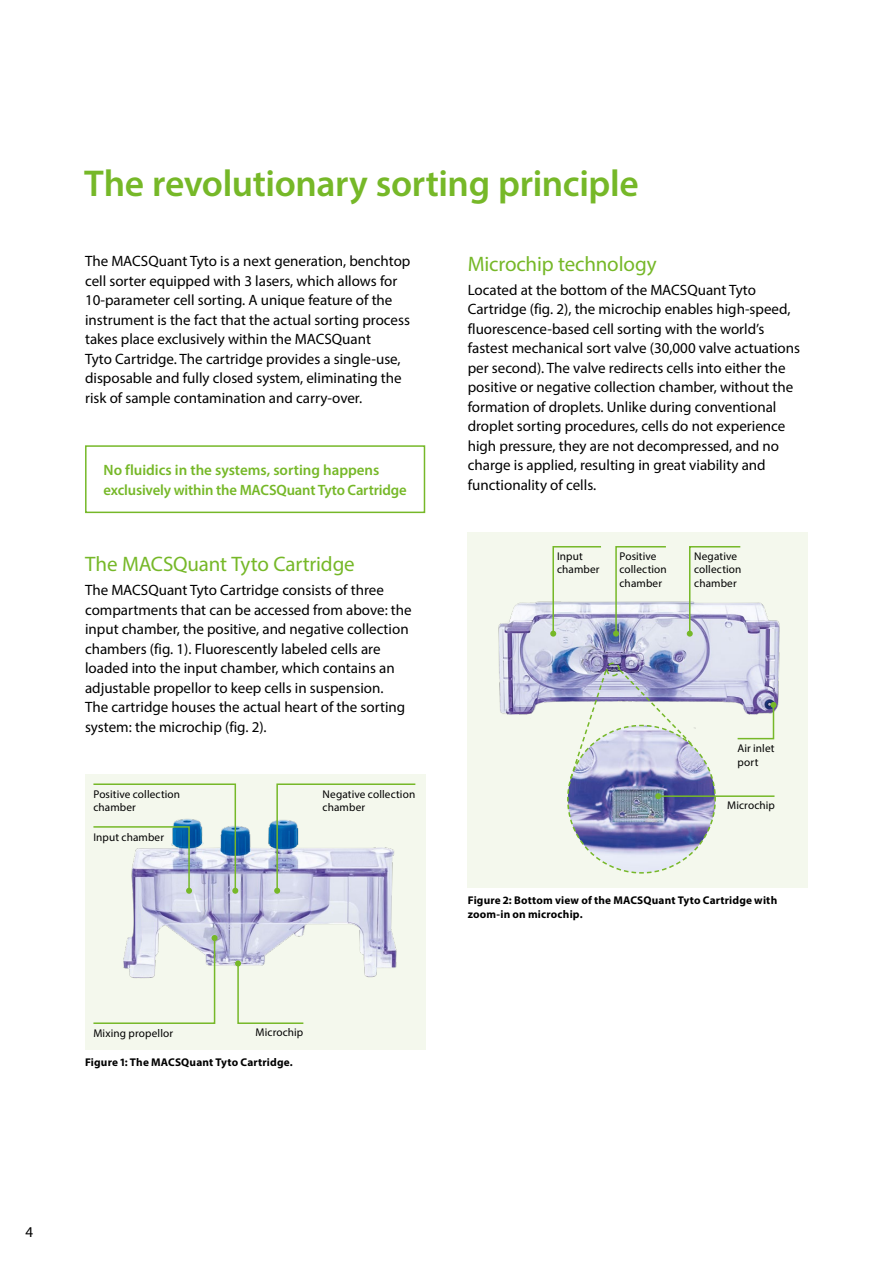
<style>
.page{position:relative;width:893px;height:1263px;background:#fff}
.page>*{position:absolute;margin:0;border:0;box-sizing:border-box;transform-origin:0 0}
.t1{font:600 37.5px "Myriad Pro";letter-spacing:-.01em;color:#76b828}
.t2{font:21px "Myriad Pro";letter-spacing:-.005em;color:#76b828}
.t3{font:15px/19.5px "Myriad Pro";color:#000}
.t4{font:600 15px/19.5px "Myriad Pro";letter-spacing:-.01em;color:#76b828}
.t5{font:11.25px/13.5px "Myriad Pro";letter-spacing:.01em;color:#000}
.t6{font:700 11.25px/13.5px "Myriad Pro";letter-spacing:.015em;color:#000}
</style>
<div class="page">
<div style="left:85px;top:774px;width:340px;height:275px;background:#f4f8ed"></div>
<img style="left:132px;top:821px;width:265px;height:157px">
<svg style="left:93px;top:783px;width:145px;height:111px"></svg>
<svg style="left:274px;top:783px;width:142px;height:111px"></svg>
<svg style="left:235px;top:960px;width:70px;height:64px"></svg>
<svg style="left:93px;top:935px;width:125px;height:89px"></svg>
<div style="left:468px;top:532px;width:340px;height:355px;background:#f4f8ed"></div>
<img style="left:498px;top:601px;width:282px;height:114px">
<svg style="left:613px;top:546px;width:54px;height:91px"></svg>
<svg style="left:550px;top:546px;width:52px;height:91px"></svg>
<svg style="left:687px;top:546px;width:55px;height:91px"></svg>
<svg style="left:736px;top:702px;width:40px;height:38px"></svg>
<hr style="left:658px;top:795px;width:116px;height:2px;background:#76b828">
<svg style="left:566px;top:662px;width:151px;height:212px"></svg>
<div style="left:85px;top:445px;width:340px;height:68px;border:2px solid #76b828"></div>
<h1 class="t1" style="left:84px;top:159px;width:556px">The revolutionary sorting principle</h1>
<p class="t3" style="left:85px;top:251px;width:327px">The MACSQuant Tyto is a next generation, benchtop cell sorter equipped with 3 lasers, which allows for 10-parameter cell sorting. A unique feature of the instrument is the fact that the actual sorting process takes place exclusively within the MACSQuant<br>Tyto Cartridge. The cartridge provides a single-use, disposable and fully closed system, eliminating the risk of sample contamination and carry-over.</p>
<h2 class="t2" style="left:468px;top:251px;width:190px">Microchip technology</h2>
<p class="t3" style="left:468px;top:280px;width:334px">Located at the bottom of the MACSQuant Tyto Cartridge (fig. 2), the microchip enables high-speed, fluorescence-based cell sorting with the world’s fastest mechanical sort valve (30,000 valve actuations per second). The valve redirects cells into either the positive or negative collection chamber, without the formation of droplets. Unlike during conventional droplet sorting procedures, cells do not experience high pressure, they are not decompressed, and no charge is applied, resulting in great viability and functionality of cells.</p>
<p class="t4" style="left:104px;top:460px;width:305px">No fluidics in the systems, sorting happens exclusively within the MACSQuant Tyto Cartridge</p>
<h2 class="t2" style="left:85px;top:551px;width:271px">The MACSQuant Tyto Cartridge</h2>
<p class="t3" style="left:85px;top:580px;width:328px">The MACSQuant Tyto Cartridge consists of three compartments that can be accessed from above: the input chamber, the positive, and negative collection chambers (fig. 1). Fluorescently labeled cells are loaded into the input chamber, which contains an adjustable propellor to keep cells in suspension.<br>The cartridge houses the actual heart of the sorting system: the microchip (fig. 2).</p>
<p class="t5" style="left:93px;top:787px;width:88px">Positive collection chamber</p>
<p class="t5" style="left:93px;top:830px;width:72px">Input chamber</p>
<p class="t5" style="left:323px;top:787px;width:94px">Negative collection chamber</p>
<p class="t5" style="left:93px;top:1026px;width:81px">Mixing propellor</p>
<p class="t5" style="left:256px;top:1025px;width:49px">Microchip</p>
<p class="t6" style="left:85px;top:1055px;width:209px">Figure 1: The MACSQuant Tyto Cartridge.</p>
<p class="t5" style="left:557px;top:549px;width:44px">Input chamber</p>
<p class="t5" style="left:619px;top:549px;width:49px">Positive collection chamber</p>
<p class="t5" style="left:694px;top:549px;width:49px">Negative collection chamber</p>
<p class="t5" style="left:738px;top:741px;width:38px">Air inlet port</p>
<p class="t5" style="left:727px;top:798px;width:49px">Microchip</p>
<p class="t6" style="left:468px;top:893px;width:311px">Figure 2: Bottom view of the MACSQuant Tyto Cartridge with zoom-in on microchip.</p>
<p class="t3" style="left:26px;top:1222px;width:9px">4</p>
</div>
